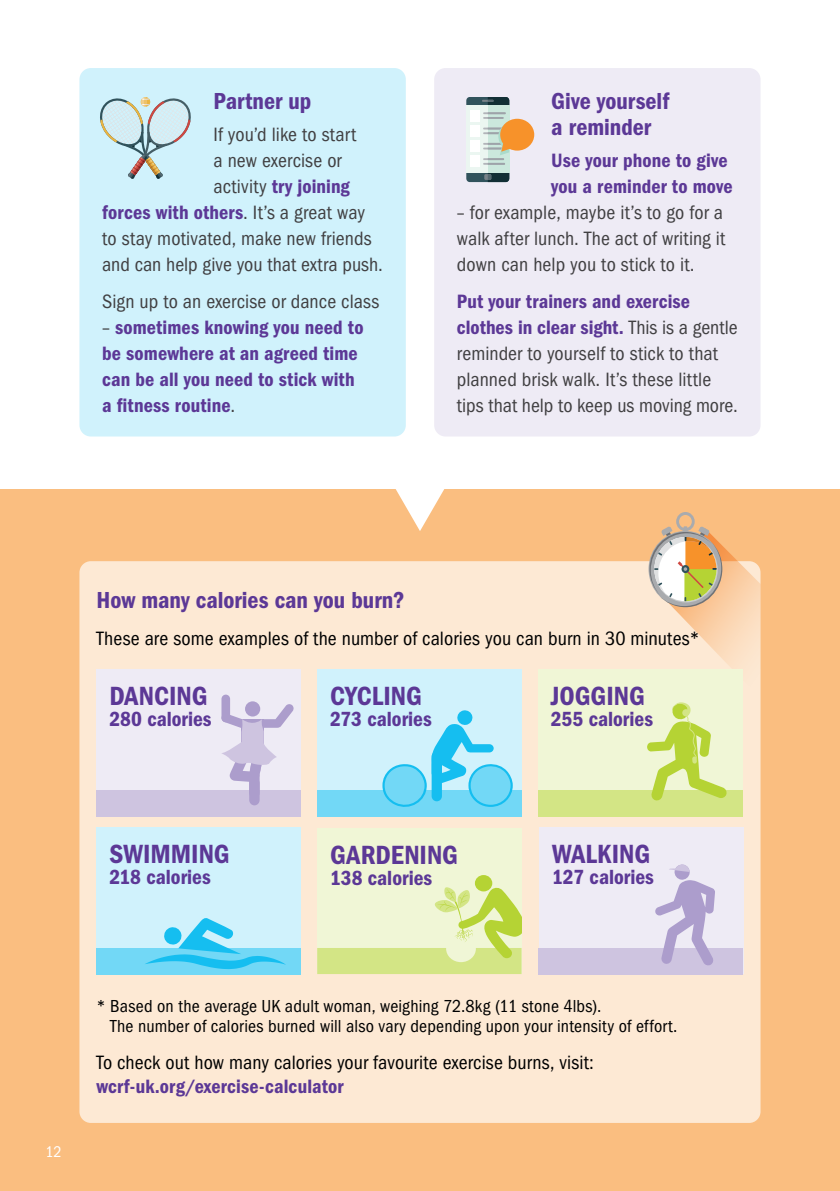
<style>
.page{position:relative;width:840px;height:1191px;background:#fff}
.page>*{position:absolute;margin:0;border:0;box-sizing:border-box;transform-origin:0 0}
.t1{font:27.2px "ITC Franklin Gothic Std Dm Cd";color:#5c3896}
.t2{font:24px/26px "ITC Franklin Gothic Std Dm Cd";color:#5c3896}
.t3{font:21.2px "ITC Franklin Gothic Std Dm Cd";color:#5c3896}
.t4{font:condensed 20px/26px "ITC Franklin Gothic Std";letter-spacing:.005em;color:#414042}
.t5{font:20px/26px "ITC Franklin Gothic Std Dm Cd";letter-spacing:.005em;color:#5c3896}
.t6{font:condensed 20px "ITC Franklin Gothic Std";letter-spacing:.005em;color:#000}
.t7{font:condensed 18px/20px "ITC Franklin Gothic Std";letter-spacing:.01em;color:#000}
.t8{font:condensed 16px "ITC Franklin Gothic Std";color:#fff}
.s1{font-family:"ITC Franklin Gothic Std";font-stretch:condensed;color:#414042}
</style>
<div class="page">
<div style="left:0;top:489px;width:839px;height:702px;background:#fabe80"></div>
<div style="left:79px;top:561px;width:681px;height:562px;background:#fde9d4;border-radius:11px"></div>
<svg style="left:395px;top:489px;width:50px;height:42px"></svg>
<div style="left:96px;top:669px;width:204px;height:147px;background:#eeebf5"></div>
<div style="left:317px;top:669px;width:204px;height:147px;background:#d0f2fc"></div>
<div style="left:537px;top:669px;width:204px;height:147px;background:#f0f6d6"></div>
<div style="left:317px;top:828px;width:204px;height:146px;background:#f0f6d6"></div>
<div style="left:96px;top:827px;width:204px;height:147px;background:#d0f2fc"></div>
<div style="left:539px;top:827px;width:204px;height:147px;background:#eeebf5"></div>
<div style="left:434px;top:68px;width:326px;height:368px;background:#eeebf5;border-radius:11px"></div>
<div style="left:79px;top:68px;width:326px;height:368px;background:#d0f2fc;border-radius:11px"></div>
<div style="left:466px;top:97px;width:43px;height:85px;background:#31535c;border-radius:3px"></div>
<div style="left:466px;top:105px;width:43px;height:68px;background:#ebf6f1"></div>
<div style="left:470px;top:141px;width:10px;height:11px;background:#fff"></div>
<div style="left:470px;top:156px;width:10px;height:11px;background:#fff"></div>
<div style="left:470px;top:110px;width:10px;height:11px;background:#fff"></div>
<div style="left:470px;top:125px;width:10px;height:11px;background:#fff"></div>
<svg style="left:482px;top:97px;width:52px;height:85px"></svg>
<svg style="left:100px;top:97px;width:91px;height:82px"></svg>
<div style="left:96px;top:790px;width:204px;height:26px;background:#cec4e0"></div>
<div style="left:96px;top:948px;width:204px;height:26px;background:#72d8f6"></div>
<div style="left:317px;top:790px;width:204px;height:26px;background:#72d8f6"></div>
<div style="left:537px;top:790px;width:204px;height:26px;background:#d3e585"></div>
<div style="left:537px;top:948px;width:204px;height:26px;background:#cec4e0"></div>
<div style="left:221px;top:694px;width:9px;height:28px;background:#ac9dcc;border-radius:4px"></div>
<svg style="left:221px;top:701px;width:73px;height:104px"></svg>
<svg style="left:382px;top:710px;width:130px;height:97px"></svg>
<div style="left:431px;top:751px;width:10px;height:27px;background:#15bef0;border-radius:5px"></div>
<svg style="left:646px;top:512px;width:114px;height:289px"></svg>
<div style="left:673px;top:864px;width:16px;height:16px;background:#ac9dcc;border-radius:50%"></div>
<svg style="left:655px;top:880px;width:59px;height:86px"></svg>
<svg style="left:669px;top:864px;width:20px;height:8px"></svg>
<svg style="left:145px;top:918px;width:141px;height:51px"></svg>
<div style="left:474px;top:875px;width:18px;height:16px;background:#b5d334;border-radius:50%"></div>
<svg style="left:317px;top:887px;width:204px;height:87px"></svg>
<p class="t2" style="left:213px;top:88px;width:99px">Partner up</p>
<p class="t4" style="left:213px;top:121px;width:144px">If you’d like to start a new exercise or</p>
<p class="t5" style="left:102px;top:173px;width:264px;text-indent:111px"><span class="s1">activity</span> try joining forces with others<span class="s1">. It’s a great way</span></p>
<p class="t4" style="left:102px;top:225px;width:282px">to stay motivated, make new friends and can help give you that extra push.</p>
<p class="t4" style="left:102px;top:289px;width:278px">Sign up to an exercise or dance class</p>
<p class="t5" style="left:102px;top:315px;width:263px"><span class="s1">–</span> sometimes knowing you need to be somewhere at an agreed time can be all you need to stick with a fitness routine<span class="s1">.</span></p>
<p class="t2" style="left:551px;top:88px;width:119px">Give yourself a reminder</p>
<p class="t5" style="left:551px;top:147px;width:183px">Use your phone to give you a reminder to move</p>
<p class="t4" style="left:456px;top:199px;width:270px;text-align:justify">– for example, maybe it’s to go for a walk after lunch. The act of writing it down can help you to stick to it.</p>
<p class="t5" style="left:456px;top:289px;width:282px">Put your trainers and exercise clothes in clear sight. <span class="s1">This is a gentle</span></p>
<p class="t4" style="left:456px;top:341px;width:282px">reminder to yourself to stick to that planned brisk walk. It’s these little tips that help to keep us moving more.</p>
<p class="t2" style="left:96px;top:586px;width:309px">How many calories can you burn?</p>
<p class="t6" style="left:96px;top:627px;width:604px">These are some examples of the number of calories you can burn in 30 minutes*</p>
<h1 class="t1" style="left:109px;top:680px;width:100px">DANCING</h1>
<p class="t3" style="left:109px;top:707px;width:104px">280 calories</p>
<h1 class="t1" style="left:330px;top:680px;width:93px">CYCLING</h1>
<p class="t3" style="left:330px;top:707px;width:103px">273 calories</p>
<h1 class="t1" style="left:550px;top:680px;width:95px">JOGGING</h1>
<p class="t3" style="left:550px;top:707px;width:104px">255 calories</p>
<h1 class="t1" style="left:109px;top:838px;width:122px">SWIMMING</h1>
<p class="t3" style="left:109px;top:865px;width:103px">218 calories</p>
<h1 class="t1" style="left:330px;top:839px;width:129px">GARDENING</h1>
<p class="t3" style="left:330px;top:866px;width:103px">138 calories</p>
<h1 class="t1" style="left:551px;top:838px;width:100px">WALKING</h1>
<p class="t3" style="left:551px;top:865px;width:103px">127 calories</p>
<p class="t8" style="left:45px;top:1142px;width:18px">12</p>
<p class="t7" style="left:110px;top:996px;width:568px;text-indent:-14px">* Based on the average UK adult woman, weighing 72.8kg (11 stone 4lbs).<br>The number of calories burned will also vary depending upon your intensity of effort.</p>
<p class="t6" style="left:96px;top:1051px;width:499px">To check out how many calories your favourite exercise burns, visit:</p>
<p class="t5" style="left:96px;top:1073px;width:248px">wcrf-uk.org/exercise-calculator</p>
</div>
